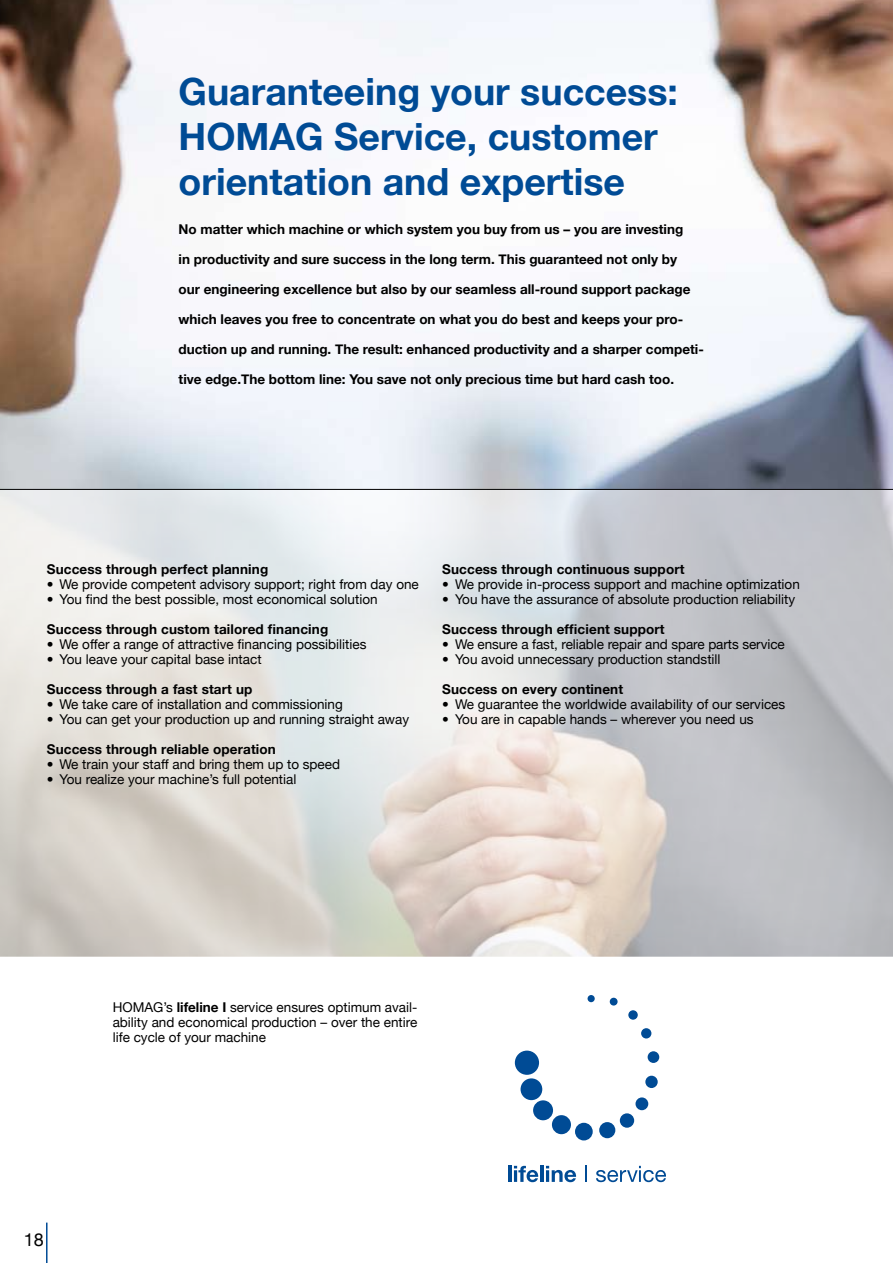
<style>
.page{position:relative;width:893px;height:1263px;background:#fff}
.page>*{position:absolute;margin:0;border:0;box-sizing:border-box;transform-origin:0 0}
.t1{font:700 37.5px/45px "Helvetica Neue";color:#004b95}
.t2{font:18px "Helvetica Neue";color:#000}
.t3{font:13.5px/15px "Helvetica Neue";color:#000;text-align:justify}
.t4{font:700 13.5px "Helvetica Neue";color:#000}
.s1{font-weight:700}
</style>
<div class="page">
<img style="left:0;top:0;width:893px;height:489px">
<div style="left:515px;top:1050px;width:24px;height:25px;background:#004b95;border-radius:50%"></div>
<div style="left:521px;top:1078px;width:21px;height:22px;background:#004b95;border-radius:50%"></div>
<div style="left:533px;top:1100px;width:20px;height:20px;background:#004b95;border-radius:50%"></div>
<div style="left:552px;top:1115px;width:19px;height:19px;background:#004b95;border-radius:50%"></div>
<div style="left:575px;top:1123px;width:18px;height:17px;background:#004b95;border-radius:50%"></div>
<div style="left:599px;top:1122px;width:16px;height:16px;background:#004b95;border-radius:50%"></div>
<div style="left:620px;top:1113px;width:14px;height:15px;background:#004b95;border-radius:50%"></div>
<div style="left:635px;top:1097px;width:13px;height:13px;background:#004b95;border-radius:50%"></div>
<div style="left:645px;top:1076px;width:13px;height:12px;background:#004b95;border-radius:50%"></div>
<div style="left:648px;top:1051px;width:11px;height:12px;background:#004b95;border-radius:50%"></div>
<div style="left:641px;top:1028px;width:10px;height:10px;background:#004b95;border-radius:50%"></div>
<svg style="left:628px;top:1010px;width:10px;height:10px"></svg>
<div style="left:610px;top:998px;width:8px;height:7px;background:#004b95;border-radius:50%"></div>
<div style="left:588px;top:995px;width:7px;height:7px;background:#004b95;border-radius:50%"></div>
<hr style="left:508px;top:1166px;width:3px;height:16px;background:#004b95">
<svg style="left:514px;top:1166px;width:24px;height:16px"></svg>
<hr style="left:540px;top:1166px;width:3px;height:16px;background:#004b95">
<svg style="left:546px;top:1166px;width:30px;height:16px"></svg>
<svg style="left:585px;top:1166px;width:2px;height:16px"></svg>
<svg style="left:596px;top:1166px;width:70px;height:16px"></svg>
<svg style="left:0;top:490px;width:893px;height:467px;background:#d6d5d4"></svg>
<hr style="left:46px;top:1222px;width:2px;height:41px;background:#004b95">
<hr style="left:0;top:489px;width:893px;height:1px;background:#000">
<h1 class="t1" style="left:179px;top:68px;width:501px">Guaranteeing your success:<br>HOMAG Service, customer orientation and expertise</h1>
<p class="t4" style="left:179px;top:221px;width:506px">No matter which machine or which system you buy from us – you are investing</p>
<p class="t4" style="left:179px;top:251px;width:500px">in productivity and sure success in the long term. This guaranteed not only by</p>
<p class="t4" style="left:179px;top:281px;width:513px">our engineering excellence but also by our seamless all-round support package</p>
<p class="t4" style="left:179px;top:311px;width:506px">which leaves you free to concentrate on what you do best and keeps your pro-</p>
<p class="t4" style="left:179px;top:341px;width:527px">duction up and running. The result: enhanced productivity and a sharper competi-</p>
<p class="t4" style="left:179px;top:371px;width:497px">tive edge.The bottom line: You save not only precious time but hard cash too.</p>
<p class="t4" style="left:47px;top:560px;width:223px">Success through perfect planning</p>
<p class="t3" style="left:47px;top:576px;width:374px">• We provide competent advisory support; right from day one</p>
<p class="t3" style="left:47px;top:591px;width:332px">• You find the best possible, most economical solution</p>
<p class="t4" style="left:47px;top:620px;width:283px">Success through custom tailored financing</p>
<p class="t3" style="left:47px;top:636px;width:321px">• We offer a range of attractive financing possibilities</p>
<p class="t3" style="left:47px;top:651px;width:216px">• You leave your capital base intact</p>
<p class="t4" style="left:47px;top:680px;width:207px">Success through a fast start up</p>
<p class="t3" style="left:47px;top:696px;width:298px">• We take care of installation and commissioning</p>
<p class="t3" style="left:47px;top:711px;width:364px">• You can get your production up and running straight away</p>
<p class="t4" style="left:47px;top:740px;width:231px">Success through reliable operation</p>
<p class="t3" style="left:47px;top:756px;width:295px">• We train your staff and bring them up to speed</p>
<p class="t3" style="left:47px;top:771px;width:251px">• You realize your machine’s full potential</p>
<p class="t4" style="left:442px;top:560px;width:244px">Success through continuous support</p>
<p class="t3" style="left:442px;top:576px;width:359px">• We provide in-process support and machine optimization</p>
<p class="t3" style="left:442px;top:591px;width:354px">• You have the assurance of absolute production reliability</p>
<p class="t4" style="left:442px;top:620px;width:224px">Success through efficient support</p>
<p class="t3" style="left:442px;top:636px;width:344px">• We ensure a fast, reliable repair and spare parts service</p>
<p class="t3" style="left:442px;top:651px;width:280px">• You avoid unnecessary production standstill</p>
<p class="t4" style="left:442px;top:680px;width:182px">Success on every continent</p>
<p class="t3" style="left:442px;top:696px;width:344px">• We guarantee the worldwide availability of our services</p>
<p class="t3" style="left:442px;top:711px;width:313px">• You are in capable hands – wherever you need us</p>
<p class="t3" style="left:113px;top:1000px;width:306px">HOMAG’s <span class="s1">lifeline I</span> service ensures optimum avail&shy;ability and economical production – over the entire life cycle of your machine</p>
<h2 class="t2" style="left:24px;top:1229px;width:22px">18</h2>
</div>
